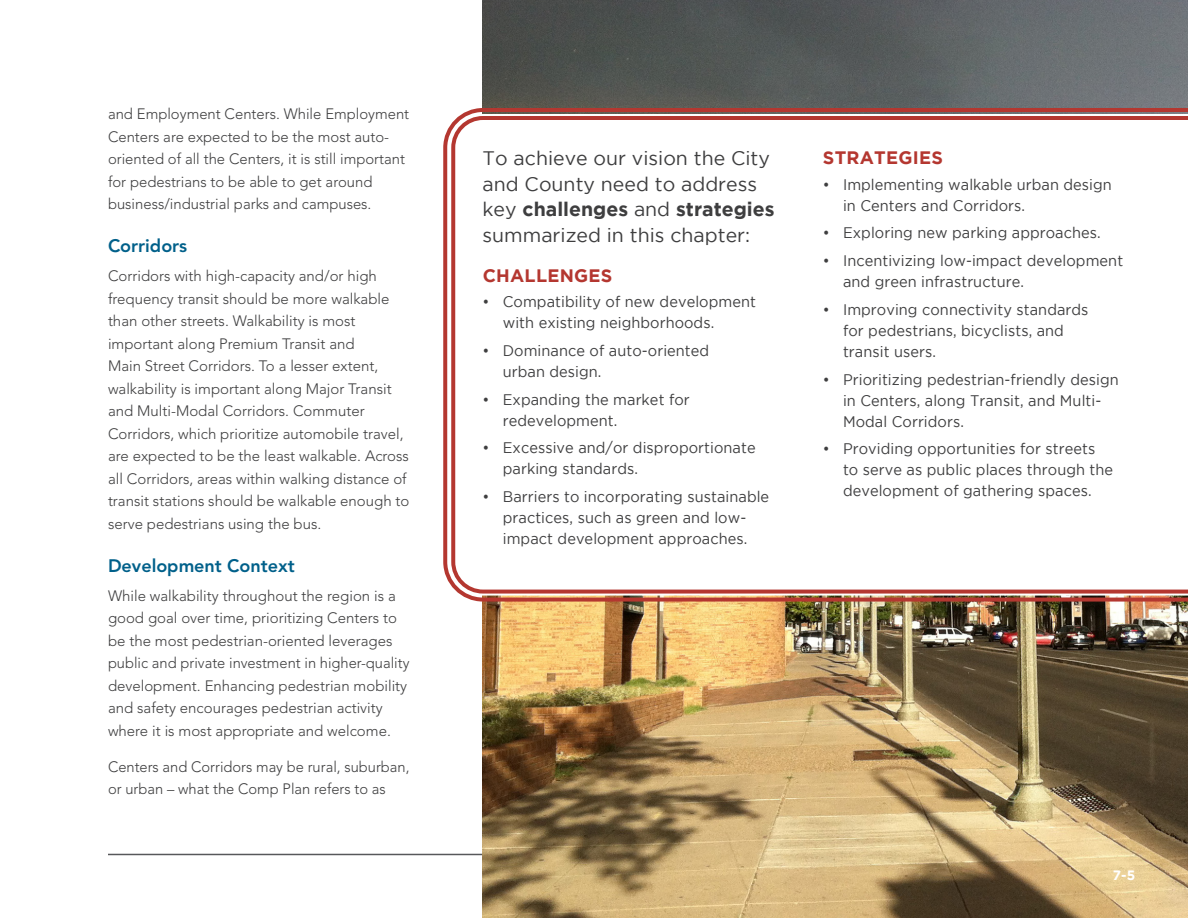
<style>
.page{position:relative;width:1188px;height:918px;background:#fff}
.page>*{position:absolute;margin:0;border:0;box-sizing:border-box;transform-origin:0 0}
.Sidebar_Intro{font:19.5px/25.5px "Gotham";color:#3e3e3f}
.Body_Header__3_-_12pt{font:800 18px "Avenir LT Std";color:#00608a}
.Sidebar_Header_-_red___large{font:700 18px "Gotham";letter-spacing:.015em;color:#b43730}
.t1{font:15.3px/21px "Gotham";letter-spacing:.005em;color:#3e3e3f;scale:.95 1}
.Body_Text{font:300 15px/22.5px "Avenir LT Std";color:#3e3e3f}
.t2{font:700 13.5px "Gotham";color:#fff}
.s1{font-weight:700}
</style>
<div class="page">
<hr style="left:108px;top:854px;width:1027px;height:1px;background:#57585a">
<img style="left:483px;top:0;width:705px;height:918px">
<img style="left:443px;top:108px;width:745px;height:494px">
<svg style="left:451px;top:116px;width:737px;height:478px"></svg>
<p class="Body_Text" style="left:108px;top:103px;width:303px">and Employment Centers. While Employment Centers are expected to be the most auto&shy;oriented of all the Centers, it is still important for pedestrians to be able to get around business/industrial parks and campuses.</p>
<p class="Body_Header__3_-_12pt" style="left:108px;top:235px;width:81px">Corridors</p>
<p class="Body_Text" style="left:108px;top:265px;width:303px">Corridors with high-capacity and/or high frequency transit should be more walkable than other streets. Walkability is most important along Premium Transit and<br>Main Street Corridors. To a lesser extent, walkability is important along Major Transit and Multi-Modal Corridors. Commuter Corridors, which prioritize automobile travel, are expected to be the least walkable. Across all Corridors, areas within walking distance of transit stations should be walkable enough to serve pedestrians using the bus.</p>
<p class="Body_Header__3_-_12pt" style="left:108px;top:555px;width:188px">Development Context</p>
<p class="Body_Text" style="left:108px;top:584px;width:303px">While walkability throughout the region is a good goal over time, prioritizing Centers to be the most pedestrian-oriented leverages public and private investment in higher-quality development. Enhancing pedestrian mobility and safety encourages pedestrian activity where it is most appropriate and welcome.</p>
<p class="Body_Text" style="left:108px;top:755px;width:303px">Centers and Corridors may be rural, suburban, or urban – what the Comp Plan refers to as</p>
<p class="Sidebar_Intro" style="left:483px;top:145px;width:293px">To achieve our vision the City and County need to address key <span class="s1">challenges</span> and <span class="s1">strategies </span>summarized in this chapter:</p>
<p class="Sidebar_Header_-_red___large" style="left:483px;top:265px;width:131px">CHALLENGES</p>
<p class="t1" style="left:503px;top:291px;width:268px;text-indent:-20px">• Compatibility of new development with existing neighborhoods.</p>
<p class="t1" style="left:503px;top:340px;width:219px;text-indent:-20px">• Dominance of auto-oriented urban design.</p>
<p class="t1" style="left:503px;top:388px;width:198px;text-indent:-20px">• Expanding the market for redevelopment.</p>
<p class="t1" style="left:503px;top:437px;width:268px;text-indent:-20px">• Excessive and/or disproportionate parking standards.</p>
<p class="t1" style="left:483px;top:486px;width:303px;text-align:center">• Barriers to incorporating sustainable practices, such as green and low&shy;impact development approaches.</p>
<p class="Sidebar_Header_-_red___large" style="left:823px;top:148px;width:122px">STRATEGIES</p>
<p class="t1" style="left:843px;top:174px;width:285px;text-indent:-20px">• Implementing walkable urban design in Centers and Corridors.</p>
<p class="t1" style="left:823px;top:222px;width:294px">• Exploring new parking approaches.</p>
<p class="t1" style="left:843px;top:250px;width:296px;text-indent:-20px">• Incentivizing low-impact development and green infrastructure.</p>
<p class="t1" style="left:843px;top:299px;width:260px;text-indent:-20px">• Improving connectivity standards for pedestrians, bicyclists, and transit users.</p>
<p class="t1" style="left:843px;top:369px;width:292px;text-indent:-20px">• Prioritizing pedestrian-friendly design in Centers, along Transit, and Multi-<br>Modal Corridors.</p>
<p class="t1" style="left:843px;top:438px;width:286px;text-indent:-20px">• Providing opportunities for streets to serve as public places through the development of gathering spaces.</p>
<p class="t2" style="left:1113px;top:867px;width:24px">7-5</p>
</div>
